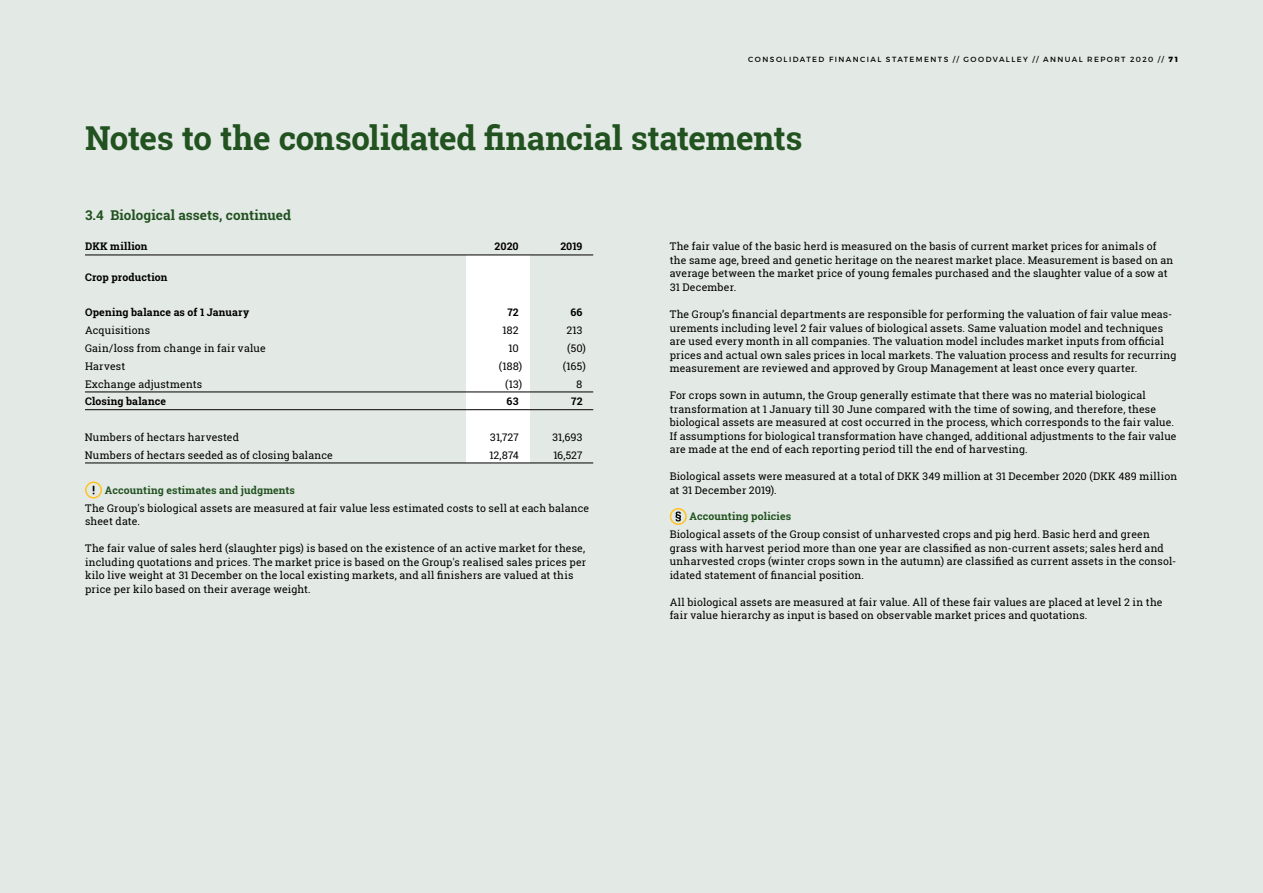
<style>
.page{position:relative;width:1263px;height:893px;background:#e3e9e5}
.page>*{position:absolute;margin:0;border:0;box-sizing:border-box;transform-origin:0 0}
.t1{font:700 33px "Roboto Slab";letter-spacing:-.01em;color:#215220}
.t2{font:700 13.5px "Roboto Slab";letter-spacing:.005em;color:#215220}
.t3{font:10.5px/13.5px "Roboto Slab";letter-spacing:.015em;color:#000}
.t4{font:700 10.5px "Roboto Slab";letter-spacing:.015em;color:#000}
.t5{font:700 10.5px "Roboto Slab";letter-spacing:.015em;color:#215220}
.t6{font:7.5px "Montserrat";letter-spacing:.19em;color:#000}
.s1{font-weight:800}
</style>
<div class="page">
<div style="left:466px;top:255px;width:63px;height:208px;background:#fff"></div>
<hr style="left:85px;top:255px;width:508px;height:1px;background:#000">
<hr style="left:85px;top:392px;width:508px;height:1px;background:#000">
<hr style="left:85px;top:409px;width:508px;height:1px;background:#000">
<hr style="left:85px;top:463px;width:508px;height:1px;background:#000">
<div style="left:85px;top:481px;width:17px;height:17px;border:2px solid #ffc222;border-radius:50%"></div>
<div style="left:670px;top:508px;width:17px;height:17px;border:2px solid #ffc222;border-radius:50%"></div>
<svg style="left:675px;top:511px;width:6px;height:10px"></svg>
<p class="t6" style="left:748px;top:55px;width:431px">CONSOLIDATED FINANCIAL STATEMENTS // GOODVALLEY // ANNUAL REPORT 2020 // <span class="s1">71</span></p>
<h1 class="t1" style="left:85px;top:116px;width:719px">Notes to the consolidated financial statements</h1>
<p class="t2" style="left:85px;top:206px;width:208px">3.4 Biological assets, continued</p>
<p class="t4" style="left:85px;top:239px;width:64px">DKK million</p>
<p class="t4" style="left:495px;top:239px;width:26px">2020</p>
<p class="t4" style="left:560px;top:239px;width:24px">2019</p>
<p class="t4" style="left:85px;top:270px;width:84px">Crop production</p>
<p class="t4" style="left:85px;top:305px;width:166px">Opening balance as of 1 January</p>
<p class="t4" style="left:507px;top:305px;width:13px">72</p>
<p class="t4" style="left:570px;top:305px;width:14px">66</p>
<p class="t3" style="left:85px;top:324px;width:66px">Acquisitions</p>
<p class="t3" style="left:503px;top:324px;width:18px">182</p>
<p class="t3" style="left:566px;top:324px;width:18px">213</p>
<p class="t3" style="left:85px;top:341px;width:182px">Gain/loss from change in fair value</p>
<p class="t3" style="left:508px;top:341px;width:12px">10</p>
<p class="t3" style="left:567px;top:341px;width:20px">(50)</p>
<p class="t3" style="left:85px;top:359px;width:42px">Harvest</p>
<p class="t3" style="left:499px;top:359px;width:25px">(188)</p>
<p class="t3" style="left:563px;top:359px;width:24px">(165)</p>
<p class="t3" style="left:85px;top:377px;width:119px">Exchange adjustments</p>
<p class="t3" style="left:505px;top:377px;width:18px">(13)</p>
<p class="t3" style="left:576px;top:377px;width:8px">8</p>
<p class="t4" style="left:85px;top:394px;width:83px">Closing balance</p>
<p class="t4" style="left:507px;top:394px;width:14px">63</p>
<p class="t4" style="left:571px;top:394px;width:13px">72</p>
<p class="t3" style="left:85px;top:430px;width:156px">Numbers of hectars harvested</p>
<p class="t3" style="left:490px;top:430px;width:30px">31,727</p>
<p class="t3" style="left:552px;top:430px;width:32px">31,693</p>
<p class="t3" style="left:85px;top:448px;width:249px">Numbers of hectars seeded as of closing balance</p>
<p class="t3" style="left:489px;top:448px;width:31px">12,874</p>
<p class="t3" style="left:553px;top:448px;width:31px">16,527</p>
<p class="t5" style="left:105px;top:483px;width:192px">Accounting estimates and judgments</p>
<p class="t3" style="left:85px;top:501px;width:506px">The Group's biological assets are measured at fair value less estimated costs to sell at each balance sheet date.</p>
<p class="t3" style="left:85px;top:542px;width:503px">The fair value of sales herd (slaughter pigs) is based on the existence of an active market for these, including quotations and prices. The market price is based on the Group's realised sales prices per kilo live weight at 31 December on the local existing markets, and all finishers are valued at this price per kilo based on their average weight.</p>
<p class="t3" style="left:670px;top:240px;width:505px">The fair value of the basic herd is measured on the basis of current market prices for animals of the same age, breed and genetic heritage on the nearest market place. Measurement is based on an average between the market price of young females purchased and the slaughter value of a sow at 31 December.</p>
<p class="t3" style="left:670px;top:307px;width:508px">The Group’s financial departments are responsible for performing the valuation of fair value meas&shy;urements including level 2 fair values of biological assets. Same valuation model and techniques are used every month in all companies. The valuation model includes market inputs from official prices and actual own sales prices in local markets. The valuation process and results for recurring measurement are reviewed and approved by Group Management at least once every quarter.</p>
<p class="t3" style="left:670px;top:388px;width:508px">For crops sown in autumn, the Group generally estimate that there was no material biological transformation at 1 January till 30 June compared with the time of sowing, and therefore, these biological assets are measured at cost occurred in the process, which corresponds to the fair value.<br>If assumptions for biological transformation have changed, additional adjustments to the fair value are made at the end of each reporting period till the end of harvesting.</p>
<p class="t3" style="left:670px;top:469px;width:509px">Biological assets were measured at a total of DKK 349 million at 31 December 2020 (DKK 489 million at 31 December 2019).</p>
<p class="t5" style="left:689px;top:509px;width:103px">Accounting policies</p>
<p class="t3" style="left:670px;top:528px;width:508px">Biological assets of the Group consist of unharvested crops and pig herd. Basic herd and green grass with harvest period more than one year are classified as non-current assets; sales herd and unharvested crops (winter crops sown in the autumn) are classified as current assets in the consol&shy;idated statement of financial position.</p>
<p class="t3" style="left:670px;top:595px;width:494px">All biological assets are measured at fair value. All of these fair values are placed at level 2 in the fair value hierarchy as input is based on observable market prices and quotations.</p>
</div>
